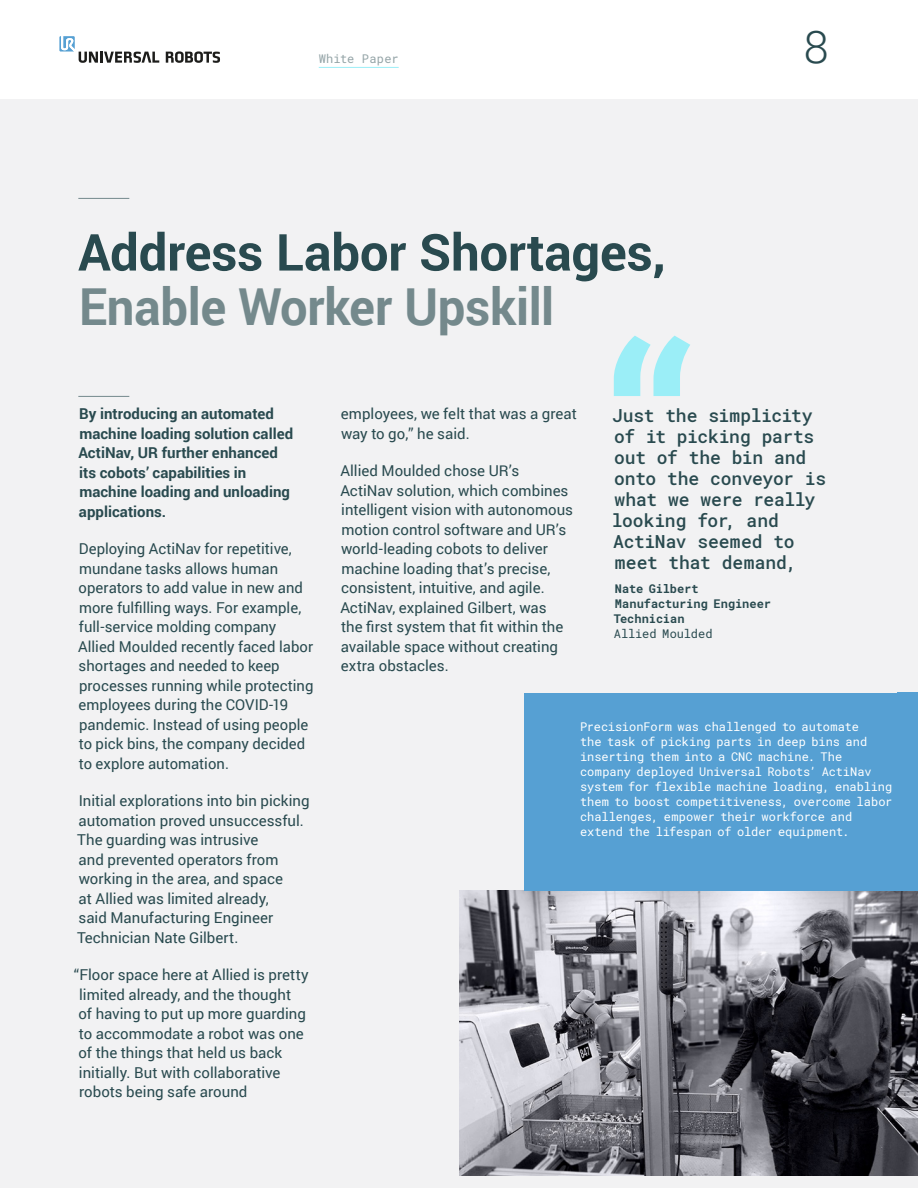
<style>
.page{position:relative;width:918px;height:1188px;background:#fff}
.page>*{position:absolute;margin:0;border:0;box-sizing:border-box;transform-origin:0 0}
.t1{font:700 51px "Roboto";letter-spacing:-.005em;color:#294a4f}
.t2{font:700 51px "Roboto";letter-spacing:-.005em;color:#74898c;scale:.96 1}
.t3{font:300 45px "Roboto";color:#294a4f}
.t4{font:500 18px/21px "Roboto Mono";letter-spacing:-.015em;color:#294a4f}
.t5{font:15px/19.5px "Roboto";color:#294a4f}
.t6{font:700 15px/19.5px "Roboto";color:#294a4f}
.t7{font:12px/15px "Roboto Mono";letter-spacing:-.005em;color:#fff}
.t8{font:700 12px/15px "Roboto Mono";letter-spacing:-.005em;color:#294a4f}
.t9{font:12px "Roboto Mono";color:#294a4f}
.t10{font:12px "Roboto Mono";letter-spacing:.01em;color:#94a4a7}
</style>
<div class="page">
<hr style="left:319px;top:67px;width:80px;height:1px;background:#9beef7">
<svg style="left:166px;top:51px;width:54px;height:12px"></svg>
<svg style="left:59px;top:36px;width:100px;height:27px"></svg>
<div style="left:0;top:99px;width:918px;height:1089px;background:#f2f2f3"></div>
<hr style="left:78px;top:396px;width:51px;height:1px;background:#74898c">
<svg style="left:614px;top:336px;width:76px;height:60px"></svg>
<hr style="left:78px;top:198px;width:51px;height:1px;background:#74898c">
<img style="left:459px;top:891px;width:459px;height:284px">
<div style="left:525px;top:693px;width:393px;height:198px;background:#56a0d3"></div>
<p class="t10" style="left:319px;top:50px;width:81px">White Paper</p>
<h1 class="t1" style="left:78px;top:216px;width:589px">Address Labor Shortages,</h1>
<h1 class="t2" style="left:79px;top:270px;width:497px">Enable Worker Upskill</h1>
<h2 class="t3" style="left:804px;top:16px;width:26px">8</h2>
<p class="t6" style="left:78px;top:404px;width:216px">By introducing an automated machine loading solution called<br>ActiNav, UR further enhanced its cobots’ capabilities in machine loading and unloading applications.</p>
<p class="t5" style="left:78px;top:539px;width:237px">Deploying ActiNav for repetitive, mundane tasks allows human operators to add value in new and more fulfilling ways. For example, full-service molding company<br>Allied Moulded recently faced labor shortages and needed to keep processes running while protecting employees during the COVID-19 pandemic. Instead of using people to pick bins, the company decided to explore automation.</p>
<p class="t5" style="left:77px;top:791px;width:234px">Initial explorations into bin picking automation proved unsuccessful.<br>The guarding was intrusive<br>and prevented operators from working in the area, and space<br>at Allied was limited already,<br>said Manufacturing Engineer<br>Technician Nate Gilbert.</p>
<p class="t5" style="left:79px;top:965px;width:232px;text-indent:-5px">“Floor space here at Allied is pretty limited already, and the thought<br>of having to put up more guarding to accommodate a robot was one of the things that held us back initially. But with collaborative robots being safe around</p>
<p class="t5" style="left:341px;top:404px;width:238px">employees, we felt that was a great way to go,” he said.</p>
<p class="t5" style="left:340px;top:461px;width:234px">Allied Moulded chose UR’s<br>ActiNav solution, which combines intelligent vision with autonomous motion control software and UR’s world-leading cobots to deliver machine loading that’s precise, consistent, intuitive, and agile.<br>ActiNav, explained Gilbert, was<br>the first system that fit within the available space without creating extra obstacles.</p>
<p class="t4" style="left:612px;top:404px;width:216px">Just the simplicity of it picking parts out of the bin and onto the conveyor is what we were really looking for, and<br>ActiNav seemed to meet that demand,</p>
<p class="t8" style="left:614px;top:580px;width:159px">Nate Gilbert<br>Manufacturing Engineer<br>Technician</p>
<p class="t9" style="left:614px;top:625px;width:100px">Allied Moulded</p>
<p class="t7" style="left:580px;top:719px;width:314px">PrecisionForm was challenged to automate<br>the task of picking parts in deep bins and inserting them into a CNC machine. The company deployed Universal Robots’ ActiNav system for flexible machine loading, enabling them to boost competitiveness, overcome labor challenges, empower their workforce and extend the lifespan of older equipment.</p>
</div>
